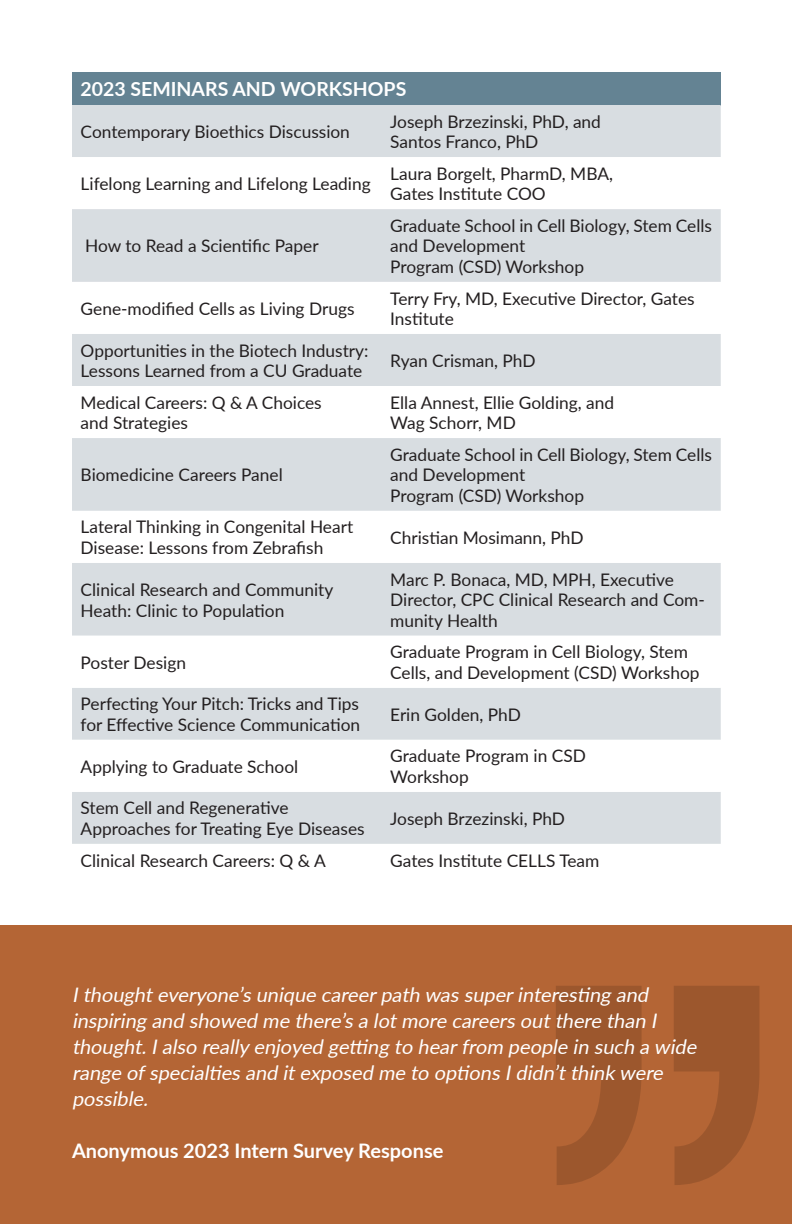
<style>
.page{position:relative;width:792px;height:1224px;background:#fff}
.page>*{position:absolute;margin:0;border:0;box-sizing:border-box;transform-origin:0 0}
.t1{font:italic 20px/26px "Lato";color:#fff}
.t2{font:700 20px "Lato";color:#fff}
.t3{font:700 19.4px "Lato";color:#fff}
.t4{font:17.4px/20.8px "Lato";color:#231f20}
</style>
<div class="page">
<div style="left:72px;top:72px;width:649px;height:33px;background:#648393"></div>
<div style="left:72px;top:105px;width:649px;height:52px;background:#d8dde1"></div>
<svg style="left:72px;top:209px;width:649px;height:635px;fill:#d8dde1"></svg>
<div style="left:0;top:926px;width:792px;height:298px;background:#b46535"></div>
<svg style="left:556px;top:986px;width:204px;height:199px;fill:#9c572d"></svg>
<p class="t3" style="left:81px;top:75px;width:327px">2023 SEMINARS AND WORKSHOPS</p>
<p class="t4" style="left:81px;top:121px;width:271px">Contemporary Bioethics Discussion</p>
<p class="t4" style="left:390px;top:110px;width:212px">Joseph Brzezinski, PhD, and<br>Santos Franco, PhD</p>
<p class="t4" style="left:81px;top:173px;width:292px">Lifelong Learning and Lifelong Leading</p>
<p class="t4" style="left:390px;top:162px;width:224px">Laura Borgelt, PharmD, MBA,</p>
<p class="t4" style="left:390px;top:183px;width:157px">Gates Institute COO</p>
<p class="t4" style="left:85px;top:235px;width:235px">How to Read a Scientific Paper</p>
<p class="t4" style="left:390px;top:214px;width:323px">Graduate School in Cell Biology, Stem Cells and Development<br>Program (CSD) Workshop</p>
<p class="t4" style="left:81px;top:297px;width:275px">Gene-modified Cells as Living Drugs</p>
<p class="t4" style="left:390px;top:287px;width:306px">Terry Fry, MD, Executive Director, Gates<br>Institute</p>
<p class="t4" style="left:81px;top:339px;width:289px">Opportunities in the Biotech Industry:<br>Lessons Learned from a CU Graduate</p>
<p class="t4" style="left:390px;top:349px;width:147px">Ryan Crisman, PhD</p>
<p class="t4" style="left:81px;top:391px;width:243px">Medical Careers: Q &amp; A Choices</p>
<p class="t4" style="left:81px;top:412px;width:109px">and Strategies</p>
<p class="t4" style="left:390px;top:391px;width:225px">Ella Annest, Ellie Golding, and<br>Wag Schorr, MD</p>
<p class="t4" style="left:81px;top:464px;width:204px">Biomedicine Careers Panel</p>
<p class="t4" style="left:390px;top:443px;width:323px">Graduate School in Cell Biology, Stem Cells and Development<br>Program (CSD) Workshop</p>
<p class="t4" style="left:81px;top:516px;width:274px">Lateral Thinking in Congenital Heart<br>Disease: Lessons from Zebrafish</p>
<p class="t4" style="left:390px;top:526px;width:195px">Christian Mosimann, PhD</p>
<p class="t4" style="left:81px;top:578px;width:254px">Clinical Research and Community<br>Heath: Clinic to Population</p>
<p class="t4" style="left:390px;top:568px;width:316px">Marc P. Bonaca, MD, MPH, Executive<br>Director, CPC Clinical Research and Com&shy;munity Health</p>
<p class="t4" style="left:81px;top:651px;width:107px">Poster Design</p>
<p class="t4" style="left:390px;top:641px;width:311px">Graduate Program in Cell Biology, Stem<br>Cells, and Development (CSD) Workshop</p>
<p class="t4" style="left:81px;top:693px;width:281px">Perfecting Your Pitch: Tricks and Tips for Effective Science Communication</p>
<p class="t4" style="left:390px;top:703px;width:132px">Erin Golden, PhD</p>
<p class="t4" style="left:81px;top:755px;width:219px">Applying to Graduate School</p>
<p class="t4" style="left:390px;top:745px;width:197px">Graduate Program in CSD</p>
<p class="t4" style="left:390px;top:766px;width:80px">Workshop</p>
<p class="t4" style="left:81px;top:797px;width:286px">Stem Cell and Regenerative<br>Approaches for Treating Eye Diseases</p>
<p class="t4" style="left:390px;top:807px;width:176px">Joseph Brzezinski, PhD</p>
<p class="t4" style="left:81px;top:849px;width:247px">Clinical Research Careers: Q &amp; A</p>
<p class="t4" style="left:390px;top:849px;width:211px">Gates Institute CELLS Team</p>
<p class="t1" style="left:72px;top:981px;width:630px">Ithoughteveryone’sunique careerpath wassuperinteresting and inspiring and showed me there’sa lotmore careersoutthere than I thought.Ialso really enjoyed getting to hearfrom people in such a wide range ofspecialtiesand itexposed me to optionsIdidn’tthink were possible.</p>
<p class="t2" style="left:72px;top:1136px;width:373px">Anonymous 2023 Intern Survey Response</p>
</div>
